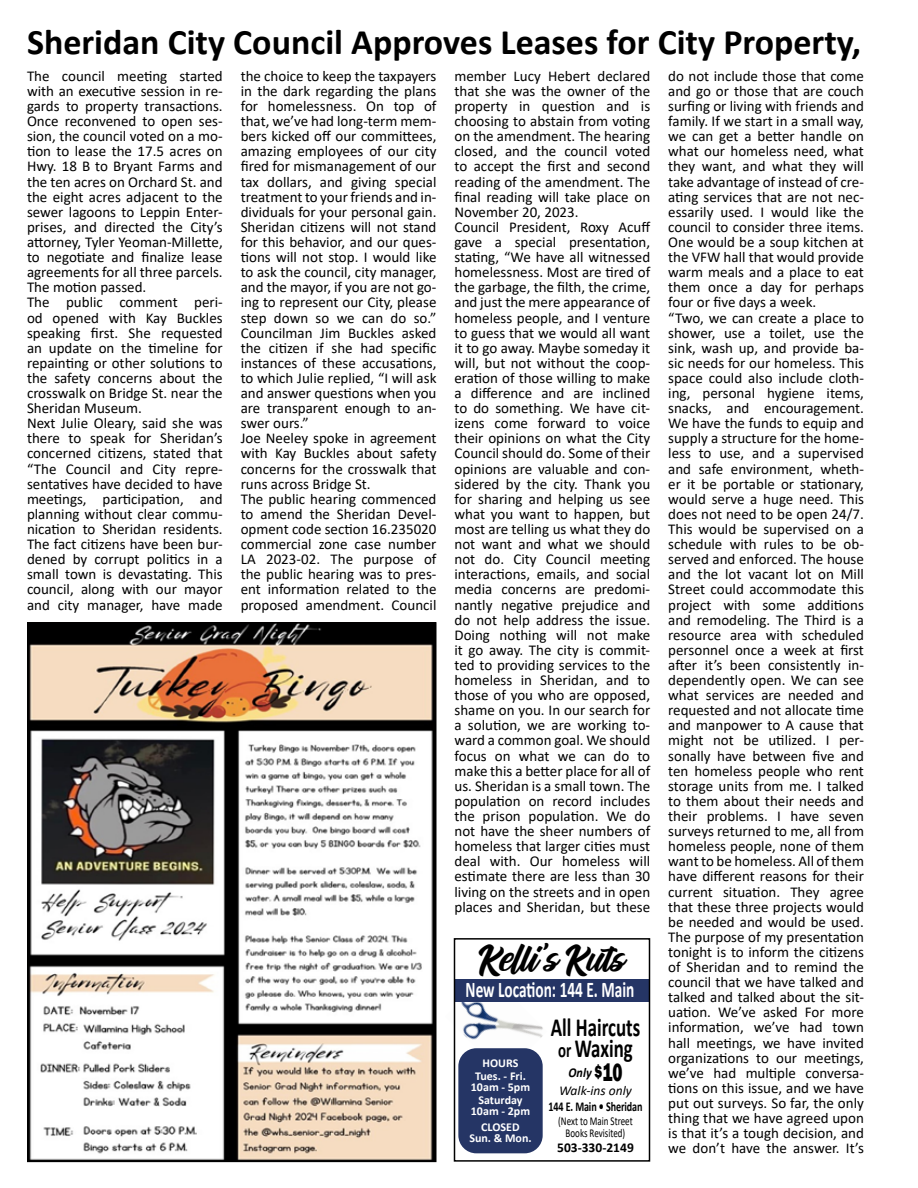
<style>
.page{position:relative;width:918px;height:1188px;background:#fff}
.page>*{position:absolute;margin:0;border:0;box-sizing:border-box;transform-origin:0 0}
.t1{font:700 36px "Calibri";color:#000}
.t2{font:35.7px "Andora";color:#000;scale:1.05 1}
.t3{font:700 26.25px/21px "Calibri";color:#000;scale:.72 1}
.t4{font:700 22.5px "Calibri";color:#fff;scale:.68 1}
.t5{font:15px/15.1px "Calibri";color:#000}
.t6{font:italic 13.5px/18px "Calibri";color:#000;text-align:center}
.t7{font:700 13.5px "Calibri";color:#000;scale:.75 1}
.t8{font:700 13.5px "Calibri";color:#000}
.t9{font:700 12px/13.5px "Calibri";color:#fff;text-align:center}
.t10{font:12px/12px "Calibri";color:#000;text-align:center;scale:.75 1}
.s1{font-size:20.7px}
.s2{font-weight:700}
.s3{font-family:"Franklin Gothic";font-weight:800;font-style:normal;font-size:18.75px}
.s4{font-family:"Franklin Gothic";font-weight:800;font-style:normal;font-size:26.25px}
</style>
<div class="page">
<img style="left:453px;top:973px;width:94px;height:102px">
<div style="left:455px;top:979px;width:194px;height:22px;background:#253565"></div>
<div style="left:458px;top:1048px;width:85px;height:105px;background:#253565;border-radius:18px"></div>
<div style="left:454px;top:938px;width:196px;height:224px;border:2px solid #000"></div>
<img style="left:30px;top:625px;width:403px;height:534px">
<div style="left:27px;top:622px;width:409px;height:540px;border:2px solid #000"></div>
<h1 class="t1" style="left:27px;top:17px;width:836px">Sheridan City Council Approves Leases for City Property,</h1>
<p class="t5" style="left:27px;top:68px;width:197px">The council meeting started with an executive session in re&shy;gards to property transactions.<br>Once reconvened to open ses&shy;sion, the council voted on a mo&shy;tion to lease the 17.5 acres on<br>Hwy. 18 B to Bryant Farms and the ten acres on Orchard St. and the eight acres adjacent to the sewer lagoons to Leppin Enter&shy;prises, and directed the City’s attorney, Tyler Yeoman-Millette, to negotiate and finalize lease agreements for all three parcels.<br>The motion passed.<br>The public comment peri&shy;od opened with Kay Buckles speaking first. She requested an update on the timeline for repainting or other solutions to the safety concerns about the crosswalk on Bridge St. near the<br>Sheridan Museum.<br>Next Julie Oleary, said she was there to speak for Sheridan’s concerned citizens, stated that “The Council and City repre&shy;sentatives have decided to have meetings, participation, and planning without clear commu&shy;nication to Sheridan residents.<br>The fact citizens have been bur&shy;dened by corrupt politics in a small town is devastating. This council, along with our mayor and city manager, have made</p>
<p class="t5" style="left:241px;top:68px;width:197px">the choice to keep the taxpayers in the dark regarding the plans for homelessness. On top of that, we’ve had long-term mem&shy;bers kicked off our committees, amazing employees of our city fired for mismanagement of our tax dollars, and giving special treatment to your friends and in&shy;dividuals for your personal gain.<br>Sheridan citizens will not stand for this behavior, and our ques&shy;tions will not stop. I would like to ask the council, city manager, and the mayor, if you are not go&shy;ing to represent our City, please step down so we can do so.”<br>Councilman Jim Buckles asked the citizen if she had specific instances of these accusations, to which Julie replied, “I will ask and answer questions when you are transparent enough to an&shy;swer ours.”<br>Joe Neeley spoke in agreement with Kay Buckles about safety concerns for the crosswalk that runs across Bridge St.<br>The public hearing commenced to amend the Sheridan Devel&shy;opment code section 16.235020 commercial zone case number<br>LA 2023-02. The purpose of the public hearing was to pres&shy;ent information related to the proposed amendment. Council</p>
<p class="t5" style="left:454px;top:68px;width:197px">member Lucy Hebert declared that she was the owner of the property in question and is choosing to abstain from voting on the amendment. The hearing closed, and the council voted to accept the first and second reading of the amendment. The final reading will take place on<br>November 20, 2023.<br>Council President, Roxy Acuff gave a special presentation, stating, “We have all witnessed homelessness. Most are tired of the garbage, the filth, the crime, and just the mere appearance of homeless people, and I venture to guess that we would all want it to go away. Maybe someday it will, but not without the coop&shy;eration of those willing to make a difference and are inclined to do something. We have cit&shy;izens come forward to voice their opinions on what the City<br>Council should do. Some of their opinions are valuable and con&shy;sidered by the city. Thank you for sharing and helping us see what you want to happen, but most are telling us what they do not want and what we should not do. City Council meeting interactions, emails, and social media concerns are predomi&shy;nantly negative prejudice and do not help address the issue.<br>Doing nothing will not make it go away. The city is commit&shy;ted to providing services to the homeless in Sheridan, and to those of you who are opposed, shame on you. In our search for a solution, we are working to&shy;ward a common goal. We should focus on what we can do to make this a better place for all of us. Sheridan is a small town. The population on record includes the prison population. We do not have the sheer numbers of homeless that larger cities must deal with. Our homeless will estimate there are less than 30 living on the streets and in open places and Sheridan, but these</p>
<p class="t5" style="left:668px;top:68px;width:197px">do not include those that come and go or those that are couch surfing or living with friends and family. If we start in a small way, we can get a better handle on what our homeless need, what they want, and what they will take advantage of instead of cre&shy;ating services that are not nec&shy;essarily used. I would like the council to consider three items.<br>One would be a soup kitchen at the VFW hall that would provide warm meals and a place to eat them once a day for perhaps four or five days a week.<br>“Two, we can create a place to shower, use a toilet, use the sink, wash up, and provide ba&shy;sic needs for our homeless. This space could also include cloth&shy;ing, personal hygiene items, snacks, and encouragement.<br>We have the funds to equip and supply a structure for the home&shy;less to use, and a supervised and safe environment, wheth&shy;er it be portable or stationary, would serve a huge need. This does not need to be open 24/7.<br>This would be supervised on a schedule with rules to be ob&shy;served and enforced. The house and the lot vacant lot on Mill<br>Street could accommodate this project with some additions and remodeling. The Third is a resource area with scheduled personnel once a week at first after it’s been consistently in&shy;dependently open. We can see what services are needed and requested and not allocate time and manpower to A cause that might not be utilized. I per&shy;sonally have between five and ten homeless people who rent storage units from me. I talked to them about their needs and their problems. I have seven surveys returned to me, all from homeless people, none of them want to be homeless. All of them have different reasons for their current situation. They agree that these three projects would be needed and would be used.<br>The purpose of my presentation tonight is to inform the citizens of Sheridan and to remind the council that we have talked and talked and talked about the sit&shy;uation. We’ve asked For more information, we’ve had town hall meetings, we have invited organizations to our meetings, we’ve had multiple conversa&shy;tions on this issue, and we have put out surveys. So far, the only thing that we have agreed upon is that it’s a tough decision, and we don’t have the answer. It’s</p>
<h2 class="t2" style="left:479px;top:941px;width:139px">Kelli's Kuts</h2>
<h3 class="t4" style="left:466px;top:974px;width:250px">New Location: 144 E. Main</h3>
<h3 class="t3" style="left:551px;top:1017px;width:126px">All Haircuts <span class="s1">or</span> Waxing</h3>
<p class="t6" style="left:559px;top:1063px;width:74px"><span class="s2">Only</span> <span class="s3">$</span><span class="s4">10<br></span>Walk-ins only</p>
<p class="t7" style="left:548px;top:1097px;width:127px">144 E. Main • Sheridan</p>
<p class="t10" style="left:558px;top:1115px;width:101px">(Next to Main Street<br>Books Revisited)</p>
<p class="t8" style="left:557px;top:1138px;width:78px">503-330-2149</p>
<p class="t9" style="left:475px;top:1056px;width:52px">HOURS<br>Tues. - Fri.</p>
<p class="t9" style="left:471px;top:1080px;width:61px">10am - 5pm<br>Saturday</p>
<p class="t9" style="left:471px;top:1102px;width:61px;line-height:16.5px">10am - 2pm<br>CLOSED</p>
<p class="t9" style="left:469px;top:1131px;width:64px">Sun. &amp; Mon.</p>
</div>
